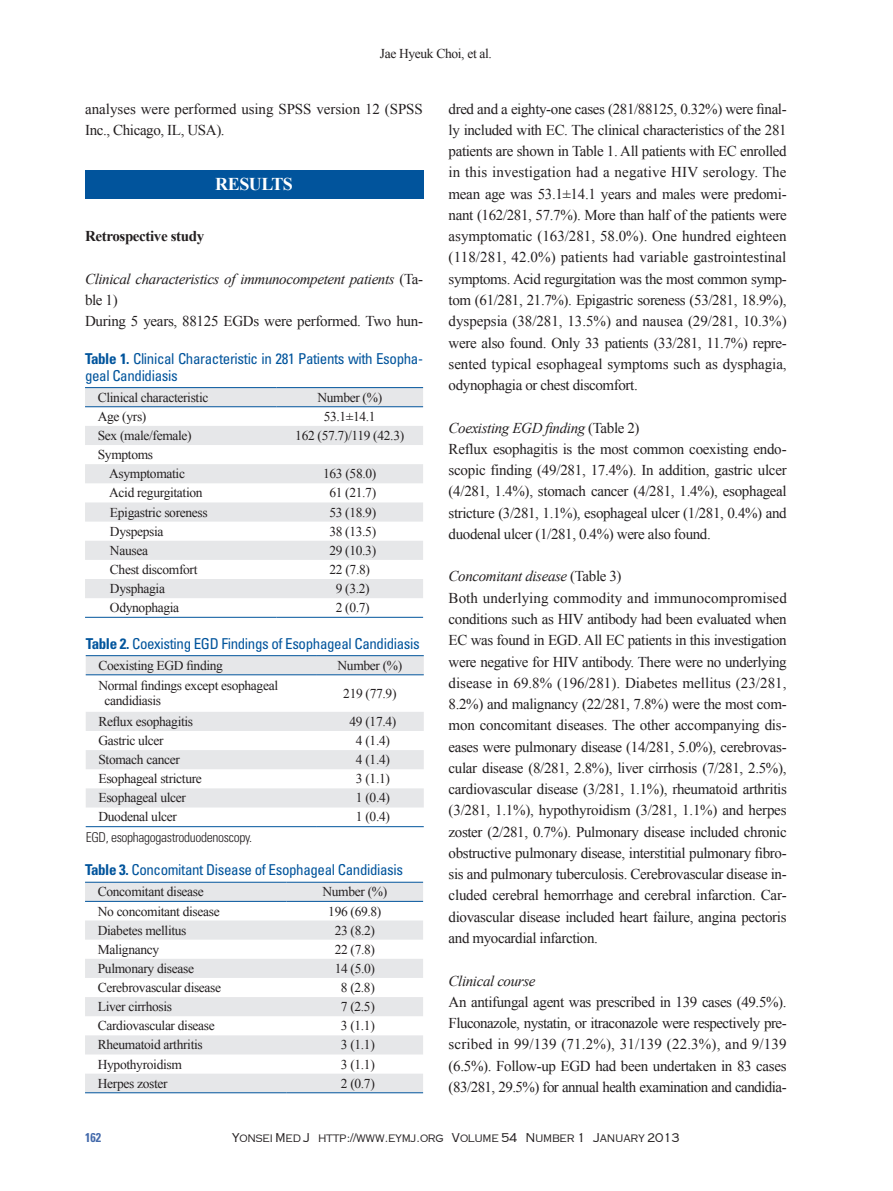
<style>
.page{position:relative;width:893px;height:1191px;background:#fff}
.page>*{position:absolute;margin:0;border:0;box-sizing:border-box;transform-origin:0 0}
.t1{font:700 18px "Times New Roman";letter-spacing:-.025em;color:#fff}
.본문_YMJ{font:15px/21.3px "Times New Roman";letter-spacing:-.025em;color:#231f20;text-align:justify}
.표제목_YMJ{font:condensed 15px/16.5px "Univers LT Std";letter-spacing:-.025em;color:#01549c}
.본문_YMJ-2{font:italic 15px/21.3px "Times New Roman";letter-spacing:-.025em;color:#231f20}
.본문_YMJ-3{font:15px/21.3px "Times New Roman";letter-spacing:-.005em;color:#231f20}
.작은소재_YMJ{font:700 15px "Times New Roman";letter-spacing:-.025em;color:#231f20}
.표본문_YMJ{font:13.5px "Times New Roman";letter-spacing:-.025em;color:#231f20}
.표설명_YMJ{font:300 condensed 13.5px "Univers LT Std";letter-spacing:-.025em;color:#231f20}
.런닝_YMJ{font:13.5px "Times New Roman";letter-spacing:-.025em;color:#231f20}
.t2{font:700 condensed 12.75px "Univers LT Std";color:#446aab;scale:.95 1}
.t3{font:300 12px "Metalcut";letter-spacing:-.025em;color:#231f20}
.s1{font-style:normal}
.s2{font-weight:700}
</style>
<div class="page">
<div style="left:85px;top:170px;width:338px;height:29px;background:#01549c"></div>
<svg style="left:85px;top:388px;width:338px;height:210px;fill:#e6e7e9"></svg>
<hr style="left:85px;top:387px;width:191px;height:1px;background:#01549c">
<hr style="left:276px;top:387px;width:147px;height:1px;background:#01549c">
<hr style="left:85px;top:406px;width:191px;height:1px;background:#01549c">
<hr style="left:276px;top:406px;width:147px;height:1px;background:#01549c">
<hr style="left:85px;top:617px;width:191px;height:1px;background:#01549c">
<hr style="left:276px;top:617px;width:147px;height:1px;background:#01549c">
<svg style="left:86px;top:807px;width:338px;height:21px"></svg>
<svg style="left:86px;top:656px;width:338px;height:151px;fill:#e8e9eb"></svg>
<hr style="left:86px;top:655px;width:230px;height:1px;background:#01549c">
<hr style="left:316px;top:655px;width:108px;height:1px;background:#01549c">
<hr style="left:86px;top:674px;width:230px;height:1px;background:#01549c">
<hr style="left:316px;top:674px;width:108px;height:1px;background:#01549c">
<hr style="left:86px;top:826px;width:230px;height:1px;background:#01549c">
<hr style="left:316px;top:826px;width:108px;height:1px;background:#01549c">
<svg style="left:85px;top:883px;width:338px;height:209px;fill:#e6e7e9"></svg>
<hr style="left:85px;top:882px;width:202px;height:1px;background:#01549c">
<hr style="left:287px;top:882px;width:136px;height:1px;background:#01549c">
<hr style="left:85px;top:901px;width:202px;height:1px;background:#01549c">
<hr style="left:287px;top:901px;width:136px;height:1px;background:#01549c">
<hr style="left:85px;top:1092px;width:202px;height:1px;background:#01549c">
<hr style="left:287px;top:1092px;width:136px;height:1px;background:#01549c">
<p class="런닝_YMJ" style="left:380px;top:44px;width:114px">Jae Hyeuk Choi, et al.</p>
<p class="본문_YMJ-3" style="left:85px;top:98px;width:339px">analyses were performed using SPSS version 12 (SPSS<br>Inc., Chicago, IL, USA).</p>
<p class="t1" style="left:215px;top:172px;width:79px">RESULTS</p>
<p class="작은소재_YMJ" style="left:85px;top:226px;width:121px">Retrospective study</p>
<p class="본문_YMJ-2" style="left:85px;top:268px;width:340px">Clinical characteristics of immunocompetent patients <span class="s1">(Ta&shy;ble 1)</span></p>
<p class="본문_YMJ" style="left:85px;top:310px;width:340px">During 5 years, 88125 EGDs were performed. Two hun-</p>
<p class="표제목_YMJ" style="left:85px;top:350px;width:340px"><span class="s2">Table 1.</span> Clinical Characteristic in 281 Patients with Esopha&shy;geal Candidiasis</p>
<p class="표본문_YMJ" style="left:98px;top:388px;width:112px">Clinical characteristic</p>
<p class="표본문_YMJ" style="left:317px;top:388px;width:66px">Number (%)</p>
<p class="표본문_YMJ" style="left:98px;top:407px;width:50px">Age (yrs)</p>
<p class="표본문_YMJ" style="left:324px;top:407px;width:53px">53.1±14.1</p>
<p class="표본문_YMJ" style="left:98px;top:426px;width:95px">Sex (male/female)</p>
<p class="표본문_YMJ" style="left:295px;top:426px;width:110px">162 (57.7)/119 (42.3)</p>
<p class="표본문_YMJ" style="left:98px;top:445px;width:57px">Symptoms</p>
<p class="표본문_YMJ" style="left:109px;top:464px;width:77px">Asymptomatic</p>
<p class="표본문_YMJ" style="left:323px;top:464px;width:55px">163 (58.0)</p>
<p class="표본문_YMJ" style="left:109px;top:484px;width:95px">Acid regurgitation</p>
<p class="표본문_YMJ" style="left:329px;top:484px;width:48px">61 (21.7)</p>
<p class="표본문_YMJ" style="left:110px;top:503px;width:99px">Epigastric soreness</p>
<p class="표본문_YMJ" style="left:329px;top:503px;width:48px">53 (18.9)</p>
<p class="표본문_YMJ" style="left:110px;top:522px;width:55px">Dyspepsia</p>
<p class="표본문_YMJ" style="left:329px;top:522px;width:48px">38 (13.5)</p>
<p class="표본문_YMJ" style="left:110px;top:541px;width:40px">Nausea</p>
<p class="표본문_YMJ" style="left:329px;top:541px;width:48px">29 (10.3)</p>
<p class="표본문_YMJ" style="left:110px;top:560px;width:89px">Chest discomfort</p>
<p class="표본문_YMJ" style="left:330px;top:560px;width:42px">22 (7.8)</p>
<p class="표본문_YMJ" style="left:110px;top:579px;width:57px">Dysphagia</p>
<p class="표본문_YMJ" style="left:336px;top:579px;width:35px">9 (3.2)</p>
<p class="표본문_YMJ" style="left:110px;top:598px;width:71px">Odynophagia</p>
<p class="표본문_YMJ" style="left:336px;top:598px;width:35px">2 (0.7)</p>
<p class="표제목_YMJ" style="left:86px;top:635px;width:336px"><span class="s2">Table 2.</span> Coexisting EGD Findings of Esophageal Candidiasis</p>
<p class="표본문_YMJ" style="left:98px;top:656px;width:126px">Coexisting EGD finding</p>
<p class="표본문_YMJ" style="left:337px;top:656px;width:66px">Number (%)</p>
<p class="표본문_YMJ" style="left:98px;top:676px;width:181px">Normal findings except esophageal</p>
<p class="표본문_YMJ" style="left:105px;top:691px;width:58px">candidiasis</p>
<p class="표본문_YMJ" style="left:343px;top:684px;width:55px">219 (77.9)</p>
<p class="표본문_YMJ" style="left:98px;top:712px;width:96px">Reflux esophagitis</p>
<p class="표본문_YMJ" style="left:350px;top:712px;width:48px">49 (17.4)</p>
<p class="표본문_YMJ" style="left:98px;top:731px;width:67px">Gastric ulcer</p>
<p class="표본문_YMJ" style="left:356px;top:731px;width:35px">4 (1.4)</p>
<p class="표본문_YMJ" style="left:98px;top:750px;width:83px">Stomach cancer</p>
<p class="표본문_YMJ" style="left:356px;top:750px;width:35px">4 (1.4)</p>
<p class="표본문_YMJ" style="left:98px;top:769px;width:105px">Esophageal stricture</p>
<p class="표본문_YMJ" style="left:356px;top:769px;width:35px">3 (1.1)</p>
<p class="표본문_YMJ" style="left:98px;top:789px;width:89px">Esophageal ulcer</p>
<p class="표본문_YMJ" style="left:356px;top:789px;width:35px">1 (0.4)</p>
<p class="표본문_YMJ" style="left:98px;top:807px;width:80px">Duodenal ulcer</p>
<p class="표본문_YMJ" style="left:356px;top:807px;width:35px">1 (0.4)</p>
<p class="표설명_YMJ" style="left:86px;top:829px;width:168px">EGD, esophagogastroduodenoscopy.</p>
<p class="표제목_YMJ" style="left:85px;top:861px;width:320px"><span class="s2">Table 3.</span> Concomitant Disease of Esophageal Candidiasis</p>
<p class="표본문_YMJ" style="left:98px;top:882px;width:108px">Concomitant disease</p>
<p class="표본문_YMJ" style="left:322px;top:882px;width:66px">Number (%)</p>
<p class="표본문_YMJ" style="left:98px;top:902px;width:123px">No concomitant disease</p>
<p class="표본문_YMJ" style="left:328px;top:902px;width:55px">196 (69.8)</p>
<p class="표본문_YMJ" style="left:98px;top:921px;width:90px">Diabetes mellitus</p>
<p class="표본문_YMJ" style="left:335px;top:921px;width:42px">23 (8.2)</p>
<p class="표본문_YMJ" style="left:98px;top:940px;width:63px">Malignancy</p>
<p class="표본문_YMJ" style="left:335px;top:940px;width:42px">22 (7.8)</p>
<p class="표본문_YMJ" style="left:98px;top:959px;width:98px">Pulmonary disease</p>
<p class="표본문_YMJ" style="left:335px;top:959px;width:42px">14 (5.0)</p>
<p class="표본문_YMJ" style="left:98px;top:978px;width:125px">Cerebrovascular disease</p>
<p class="표본문_YMJ" style="left:341px;top:978px;width:35px">8 (2.8)</p>
<p class="표본문_YMJ" style="left:98px;top:997px;width:76px">Liver cirrhosis</p>
<p class="표본문_YMJ" style="left:341px;top:997px;width:35px">7 (2.5)</p>
<p class="표본문_YMJ" style="left:98px;top:1016px;width:119px">Cardiovascular disease</p>
<p class="표본문_YMJ" style="left:341px;top:1016px;width:35px">3 (1.1)</p>
<p class="표본문_YMJ" style="left:98px;top:1035px;width:106px">Rheumatoid arthritis</p>
<p class="표본문_YMJ" style="left:341px;top:1035px;width:35px">3 (1.1)</p>
<p class="표본문_YMJ" style="left:98px;top:1055px;width:86px">Hypothyroidism</p>
<p class="표본문_YMJ" style="left:341px;top:1055px;width:35px">3 (1.1)</p>
<p class="표본문_YMJ" style="left:98px;top:1074px;width:71px">Herpes zoster</p>
<p class="표본문_YMJ" style="left:341px;top:1074px;width:35px">2 (0.7)</p>
<p class="본문_YMJ" style="left:449px;top:98px;width:340px">dred and a eighty-one cases (281/88125, 0.32%) were final&shy;ly included with EC. The clinical characteristics of the 281 patients are shown in Table 1. All patients with EC enrolled in this investigation had a negative HIV serology. The mean age was 53.1±14.1 years and males were predomi&shy;nant (162/281, 57.7%). More than half of the patients were asymptomatic (163/281, 58.0%). One hundred eighteen (118/281, 42.0%) patients had variable gastrointestinal symptoms. Acid regurgitation was the most common symp&shy;tom (61/281, 21.7%). Epigastric soreness (53/281, 18.9%), dyspepsia (38/281, 13.5%) and nausea (29/281, 10.3%) were also found. Only 33 patients (33/281, 11.7%) repre&shy;sented typical esophageal symptoms such as dysphagia, odynophagia or chest discomfort.</p>
<p class="본문_YMJ-2" style="left:449px;top:416px;width:193px">Coexisting EGD finding <span class="s1">(Table 2)</span></p>
<p class="본문_YMJ" style="left:449px;top:438px;width:340px">Reflux esophagitis is the most common coexisting endo&shy;scopic finding (49/281, 17.4%). In addition, gastric ulcer (4/281, 1.4%), stomach cancer (4/281, 1.4%), esophageal stricture (3/281, 1.1%), esophageal ulcer (1/281, 0.4%) and duodenal ulcer (1/281, 0.4%) were also found.</p>
<p class="본문_YMJ-2" style="left:449px;top:565px;width:175px">Concomitant disease <span class="s1">(Table 3)</span></p>
<p class="본문_YMJ" style="left:449px;top:587px;width:340px">Both underlying commodity and immunocompromised conditions such as HIV antibody had been evaluated when EC was found in EGD. All EC patients in this investigation were negative for HIV antibody. There were no underlying disease in 69.8% (196/281). Diabetes mellitus (23/281, 8.2%) and malignancy (22/281, 7.8%) were the most com&shy;mon concomitant diseases. The other accompanying dis&shy;eases were pulmonary disease (14/281, 5.0%), cerebrovas&shy;cular disease (8/281, 2.8%), liver cirrhosis (7/281, 2.5%), cardiovascular disease (3/281, 1.1%), rheumatoid arthritis (3/281, 1.1%), hypothyroidism (3/281, 1.1%) and herpes zoster (2/281, 0.7%). Pulmonary disease included chronic obstructive pulmonary disease, interstitial pulmonary fibro&shy;sis and pulmonary tuberculosis. Cerebrovascular disease in&shy;cluded cerebral hemorrhage and cerebral infarction. Car&shy;diovascular disease included heart failure, angina pectoris and myocardial infarction.</p>
<p class="본문_YMJ-2" style="left:449px;top:969px;width:88px">Clinical course</p>
<p class="본문_YMJ" style="left:449px;top:991px;width:340px">An antifungal agent was prescribed in 139 cases (49.5%).<br>Fluconazole, nystatin, or itraconazole were respectively pre&shy;scribed in 99/139 (71.2%), 31/139 (22.3%), and 9/139 (6.5%). Follow-up EGD had been undertaken in 83 cases (83/281, 29.5%) for annual health examination and candidia-</p>
<p class="t2" style="left:85px;top:1129px;width:18px">162</p>
<p class="t3" style="left:232px;top:1130px;width:449px">Yonsei Med J http://www.eymj.org Volume 54 Number 1 January 2013</p>
</div>
